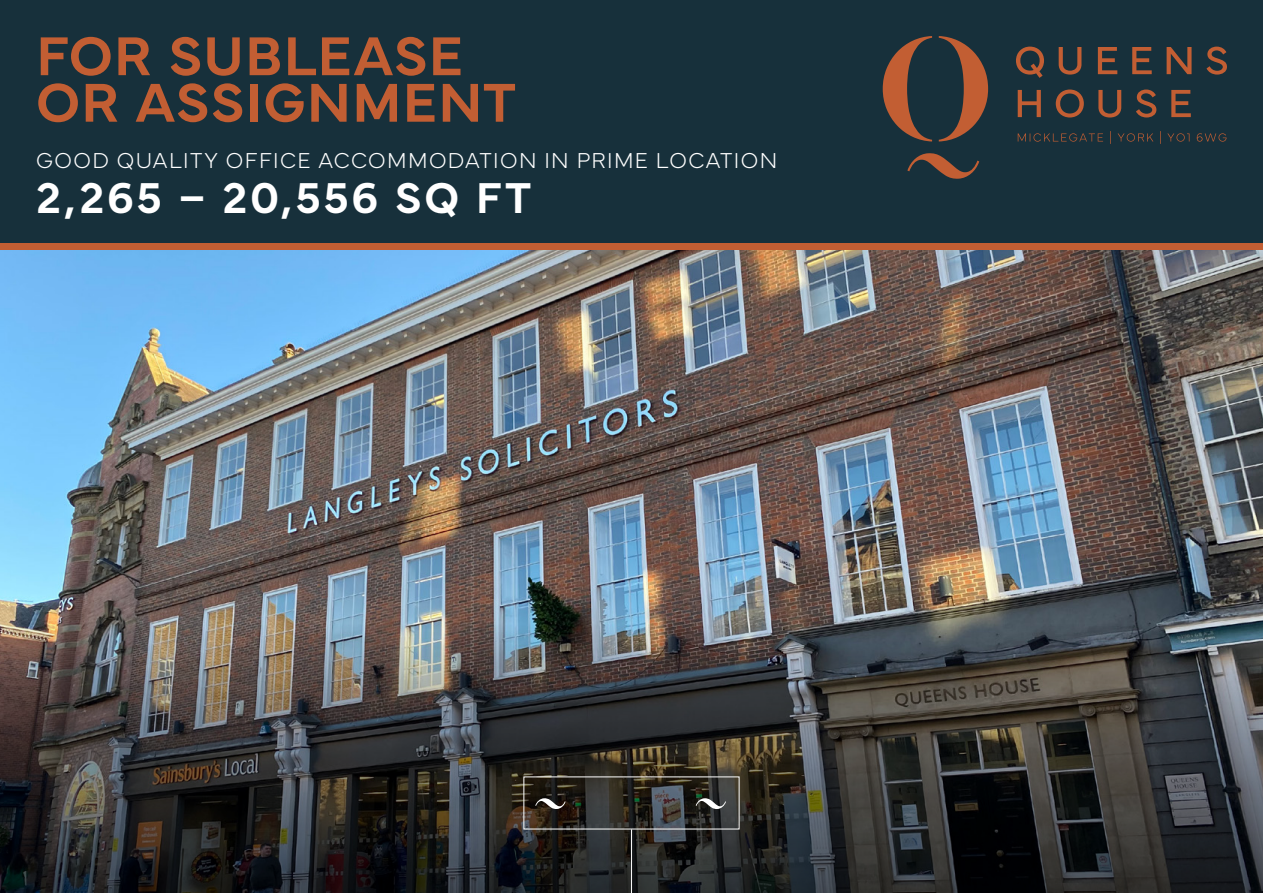
<style>
.page{position:relative;width:1263px;height:893px;background:#17303b}
.page>*{position:absolute;margin:0;border:0;box-sizing:border-box;transform-origin:0 0}
.t1{font:600 57px/46.5px "Mundial";letter-spacing:.015em;color:#c25e33}
.t2{font:600 45px "Mundial";letter-spacing:.06em;color:#fff}
.t3{font:100 22.5px "Mundial";letter-spacing:.06em;color:#fff}
</style>
<div class="page">
<img style="left:0;top:250px;width:1263px;height:372px">
<div style="left:0;top:244px;width:1263px;height:6px;background:#c25e33"></div>
<img style="left:0;top:622px;width:1263px;height:271px">
<svg style="left:535px;top:798px;width:30px;height:11px"></svg>
<svg style="left:696px;top:798px;width:30px;height:11px"></svg>
<hr style="left:631px;top:829px;width:1px;height:64px;background:#fff">
<svg style="left:883px;top:36px;width:344px;height:143px"></svg>
<h1 class="t1" style="left:36px;top:27px;width:481px">FOR SUBLEASE<br>OR ASSIGNMENT</h1>
<p class="t3" style="left:36px;top:143px;width:743px">GOOD QUALITY OFFICE ACCOMMODATION IN PRIME LOCATION</p>
<h2 class="t2" style="left:36px;top:163px;width:497px">2,265 – 20,556 SQ FT</h2>
</div>
